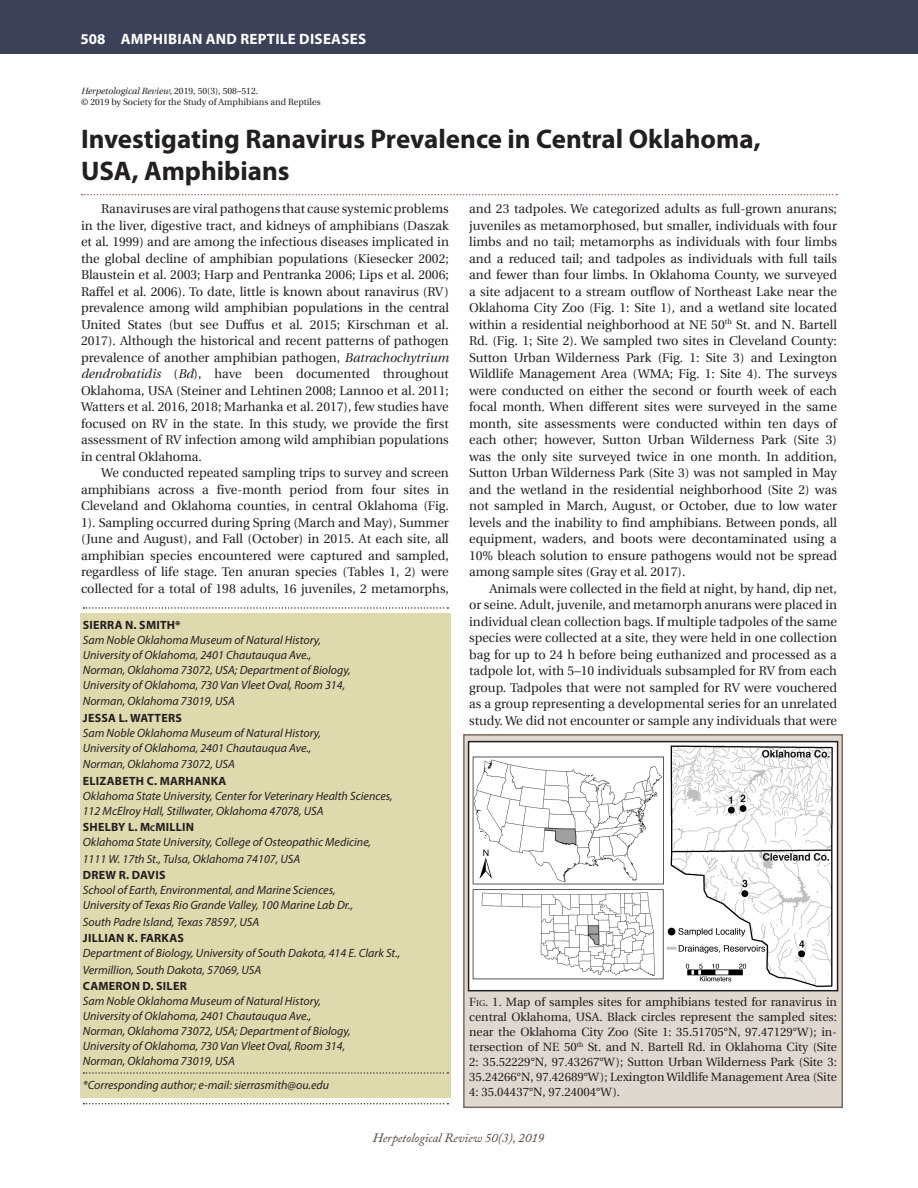
<style>
.page{position:relative;width:918px;height:1188px;background:#fff}
.page>*{position:absolute;margin:0;border:0;box-sizing:border-box;transform-origin:0 0}
.Article_title{font:700 27px/32.2px "Myriad Pro";color:#231f20}
.t1{font:700 15px "Myriad Pro";letter-spacing:.02em;color:#fff}
.t2{font:12.75px/16.5px "Utopia";color:#231f20;text-align:justify}
.t3{font:italic 12.75px "Adobe Caslon Pro";color:#504137}
.author_line_lower{font:italic 12px "Myriad Pro";color:#231f20}
.t4{font:12px/15px "Utopia";color:#231f20;text-align:justify}
.author_line_upper{font:700 12px "Myriad Pro";letter-spacing:.02em;color:#231f20}
.author_line__middle{font:italic 12px "Myriad Pro";color:#231f20}
.t5{font:9px "Utopia";color:#231f20}
.t6{font:italic 9px "Utopia";color:#231f20}
.s1{font-style:normal}
.s2{font-style:italic}
.s3{font-size:8.4px}
.s4{font-style:inherit}
</style>
<div class="page">
<div style="left:0;top:0;width:918px;height:54px;background:#3d4157"></div>
<svg style="left:82px;top:194px;width:755px;height:1px"></svg>
<div style="left:80px;top:613px;width:370px;height:485px;background:#dedaad"></div>
<svg style="left:84px;top:607px;width:364px;height:2px"></svg>
<svg style="left:84px;top:1072px;width:364px;height:2px"></svg>
<svg style="left:84px;top:1103px;width:364px;height:1px"></svg>
<div style="left:463px;top:734px;width:380px;height:374px;background:#ded8d1;border:2px solid #7a6a5f"></div>
<img style="left:471px;top:744px;width:364px;height:244px">
<div style="left:468px;top:741px;width:370px;height:250px;border:2px solid #231f20"></div>
<p class="t1" style="left:80px;top:29px;width:287px">508 AMPHIBIAN AND REPTILE DISEASES</p>
<p class="t6" style="left:81px;top:86px;width:179px">Herpetological Review<span class="s1">, 2019, 50(3), 508–512.</span></p>
<p class="t5" style="left:81px;top:97px;width:241px">© 2019 by Society for the Study of Amphibians and Reptiles</p>
<p class="Article_title" style="left:81px;top:122px;width:681px">Investigating Ranavirus Prevalence in Central Oklahoma,<br>USA, Amphibians</p>
<p class="t2" style="left:81px;top:201px;width:369px;text-indent:20px">Ranaviruses are viral pathogens that cause systemic problems in the liver, digestive tract, and kidneys of amphibians (Daszak et al. 1999) and are among the infectious diseases implicated in the global decline of amphibian populations (Kiesecker 2002; Blaustein et al. 2003; Harp and Pentranka 2006; Lips et al. 2006; Raffel et al. 2006). To date, little is known about ranavirus (RV) prevalence among wild amphibian populations in the central United States (but see Duffus et al. 2015; Kirschman et al.<br>2017). Although the historical and recent patterns of pathogen prevalence of another amphibian pathogen, <span class="s2">Batrachochytrium dendrobatidis</span> (<span class="s2">Bd</span>), have been documented throughout Oklahoma, USA (Steiner and Lehtinen 2008; Lannoo et al. 2011; Watters et al. 2016, 2018; Marhanka et al. 2017), few studies have focused on RV in the state. In this study, we provide the first assessment of RV infection among wild amphibian populations in central Oklahoma.</p>
<p class="t2" style="left:81px;top:465px;width:369px;text-indent:20px">We conducted repeated sampling trips to survey and screen amphibians across a five-month period from four sites in Cleveland and Oklahoma counties, in central Oklahoma (Fig.<br>1). Sampling occurred during Spring (March and May), Summer (June and August), and Fall (October) in 2015. At each site, all amphibian species encountered were captured and sampled, regardless of life stage. Ten anuran species (Tables 1, 2) were collected for a total of 198 adults, 16 juveniles, 2 metamorphs,</p>
<p class="t2" style="left:469px;top:201px;width:369px">and 23 tadpoles. We categorized adults as full-grown anurans; juveniles as metamorphosed, but smaller, individuals with four limbs and no tail; metamorphs as individuals with four limbs and a reduced tail; and tadpoles as individuals with full tails and fewer than four limbs. In Oklahoma County, we surveyed a site adjacent to a stream outflow of Northeast Lake near the Oklahoma City Zoo (Fig. 1: Site 1), and a wetland site located within a residential neighborhood at NE 50<sup>th</sup> St. and N. Bartell Rd. (Fig. 1; Site 2). We sampled two sites in Cleveland County:<br>Sutton Urban Wilderness Park (Fig. 1: Site 3) and Lexington Wildlife Management Area (WMA; Fig. 1: Site 4). The surveys were conducted on either the second or fourth week of each focal month. When different sites were surveyed in the same month, site assessments were conducted within ten days of each other; however, Sutton Urban Wilderness Park (Site 3) was the only site surveyed twice in one month. In addition, Sutton Urban Wilderness Park (Site 3) was not sampled in May and the wetland in the residential neighborhood (Site 2) was not sampled in March, August, or October, due to low water levels and the inability to find amphibians. Between ponds, all equipment, waders, and boots were decontaminated using a 10% bleach solution to ensure pathogens would not be spread among sample sites (Gray et al. 2017).</p>
<p class="t2" style="left:469px;top:580px;width:369px;text-indent:20px">Animals were collected in the field at night, by hand, dip net, or seine. Adult, juvenile, and metamorph anurans were placed in individual clean collection bags. If multiple tadpoles of the same species were collected at a site, they were held in one collection bag for up to 24 h before being euthanized and processed as a tadpole lot, with 5–10 individuals subsampled for RV from each group. Tadpoles that were not sampled for RV were vouchered as a group representing a developmental series for an unrelated study. We did not encounter or sample any individuals that were</p>
<p class="author_line_upper" style="left:83px;top:617px;width:99px">SIERRA N. SMITH*</p>
<p class="author_line_lower" style="left:83px;top:633px;width:240px">Sam Noble Oklahoma Museum of Natural History,</p>
<p class="author_line_lower" style="left:83px;top:648px;width:230px">University of Oklahoma, 2401 Chautauqua Ave.,</p>
<p class="author_line_lower" style="left:83px;top:663px;width:269px">Norman, Oklahoma 73072, USA; Department of Biology,</p>
<p class="author_line_lower" style="left:83px;top:678px;width:264px">University of Oklahoma, 730 Van Vleet Oval, Room 314,</p>
<p class="author_line_lower" style="left:83px;top:694px;width:154px">Norman, Oklahoma 73019, USA</p>
<p class="author_line_upper" style="left:83px;top:710px;width:101px">JESSA L. WATTERS</p>
<p class="author_line_lower" style="left:83px;top:726px;width:240px">Sam Noble Oklahoma Museum of Natural History,</p>
<p class="author_line_lower" style="left:83px;top:741px;width:230px">University of Oklahoma, 2401 Chautauqua Ave.,</p>
<p class="author_line_lower" style="left:83px;top:757px;width:154px">Norman, Oklahoma 73072, USA</p>
<p class="author_line_upper" style="left:83px;top:773px;width:145px">ELIZABETH C. MARHANKA</p>
<p class="author_line_lower" style="left:83px;top:789px;width:311px">Oklahoma State University, Center for Veterinary Health Sciences,</p>
<p class="author_line_lower" style="left:83px;top:804px;width:242px">112 McElroy Hall, Stillwater, Oklahoma 47078, USA</p>
<p class="author_line_upper" style="left:83px;top:820px;width:113px">SHELBY L. M<span class="s3">c</span>MILLIN</p>
<p class="author_line_lower" style="left:83px;top:835px;width:290px">Oklahoma State University, College of Osteopathic Medicine,</p>
<p class="author_line_lower" style="left:83px;top:852px;width:219px">1111 W. 17th St., Tulsa, Oklahoma 74107, USA</p>
<p class="author_line_upper" style="left:83px;top:868px;width:84px">DREW R. DAVIS</p>
<p class="author_line_lower" style="left:83px;top:883px;width:254px">School of Earth, Environmental, and Marine Sciences,</p>
<p class="author_line_lower" style="left:83px;top:898px;width:272px">University of Texas Rio Grande Valley, 100 Marine Lab Dr.,</p>
<p class="author_line_lower" style="left:83px;top:915px;width:178px">South Padre Island, Texas 78597, USA</p>
<p class="author_line_upper" style="left:83px;top:931px;width:103px">JILLIAN K. FARKAS</p>
<p class="author_line_lower" style="left:83px;top:946px;width:319px">Department of Biology, University of South Dakota, 414 E. Clark St.,</p>
<p class="author_line_lower" style="left:83px;top:963px;width:180px">Vermillion, South Dakota, 57069, USA</p>
<p class="author_line_upper" style="left:83px;top:979px;width:105px">CAMERON D. SILER</p>
<p class="author_line_lower" style="left:83px;top:994px;width:240px">Sam Noble Oklahoma Museum of Natural History,</p>
<p class="author_line_lower" style="left:83px;top:1009px;width:230px">University of Oklahoma, 2401 Chautauqua Ave.,</p>
<p class="author_line_lower" style="left:83px;top:1024px;width:269px">Norman, Oklahoma 73072, USA; Department of Biology,</p>
<p class="author_line_lower" style="left:83px;top:1039px;width:264px">University of Oklahoma, 730 Van Vleet Oval, Room 314,</p>
<p class="author_line__middle" style="left:83px;top:1054px;width:154px">Norman, Oklahoma 73019, USA</p>
<p class="author_line_lower" style="left:83px;top:1078px;width:248px">*Corresponding author; e-mail: sierrasmith@ou.edu</p>
<p class="t4" style="left:469px;top:995px;width:369px"><span class="s4">F</span><span class="s3">ig</span><span class="s4">.</span> 1. Map of samples sites for amphibians tested for ranavirus in central Oklahoma, USA. Black circles represent the sampled sites: near the Oklahoma City Zoo (Site 1: 35.51705°N, 97.47129°W); in&shy;tersection of NE 50<sup>th</sup> St. and N. Bartell Rd. in Oklahoma City (Site 2: 35.52229°N, 97.43267°W); Sutton Urban Wilderness Park (Site 3:<br>35.24266°N, 97.42689°W); Lexington Wildlife Management Area (Site 4: 35.04437°N, 97.24004°W).</p>
<p class="t3" style="left:373px;top:1130px;width:173px">Herpetological Review 50(3), 2019</p>
</div>
